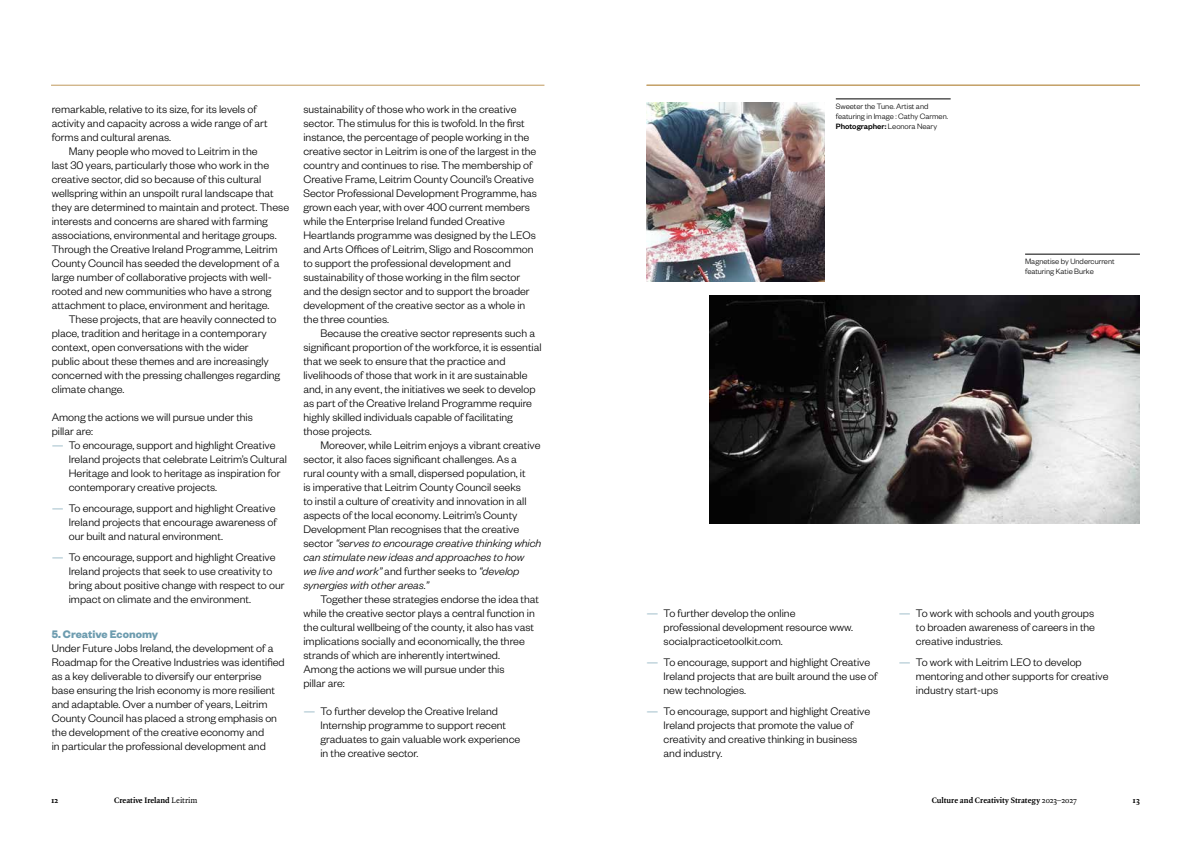
<style>
.page{position:relative;width:1191px;height:842px;background:#fff}
.page>*{position:absolute;margin:0;border:0;box-sizing:border-box;transform-origin:0 0}
.t1{font:300 12px/14px "Founders Grotesk";color:#000}
.t2{font:700 12px "Founders Grotesk";color:#6d9caf}
.t3{font:300 8.5px/10.2px "Founders Grotesk";color:#000}
.t4{font:700 8.5px "Quadraat OT";color:#000}
.s1{color:#6d9caf}
.s2{font-style:italic}
.s3{font-weight:500}
.s4{font-weight:400}
</style>
<div class="page">
<hr style="left:646px;top:85px;width:494px;height:1px;background:#c09a5d">
<hr style="left:51px;top:85px;width:493px;height:1px;background:#c09a5d">
<img style="left:646px;top:102px;width:178px;height:179px">
<img style="left:709px;top:295px;width:431px;height:228px">
<hr style="left:836px;top:99px;width:114px;height:1px;background:#000">
<hr style="left:1025px;top:254px;width:115px;height:1px;background:#000">
<p class="t1" style="left:52px;top:102px;width:217px">remarkable, relative to its size, for its levels of activity and capacity across a wide range of art forms and cultural arenas.</p>
<p class="t1" style="left:52px;top:144px;width:239px;text-indent:17px">Many people who moved to Leitrim in the<br>last 30 years, particularly those who work in the creative sector, did so because of this cultural wellspring within an unspoilt rural landscape that they are determined to maintain and protect. These interests and concerns are shared with farming associations, environmental and heritage groups.<br>Through the Creative Ireland Programme, Leitrim County Council has seeded the development of a large number of collaborative projects with well&shy;rooted and new communities who have a strong attachment to place, environment and heritage.</p>
<p class="t1" style="left:52px;top:312px;width:230px;text-indent:17px">These projects, that are heavily connected to place, tradition and heritage in a contemporary context, open conversations with the wider<br>public about these themes and are increasingly concerned with the pressing challenges regarding climate change.</p>
<p class="t1" style="left:52px;top:410px;width:203px">Among the actions we will pursue under this pillar are:</p>
<p class="t1" style="left:69px;top:438px;width:220px;text-indent:-17px"><span class="s1">—</span> To encourage, support and highlight Creative Ireland projects that celebrate Leitrim’s Cultural Heritage and look to heritage as inspiration for contemporary creative projects.</p>
<p class="t1" style="left:69px;top:501px;width:209px;text-align:justify;text-indent:-17px"><span class="s1">—</span> To encourage, support and highlight Creative Ireland projects that encourage awareness of our built and natural environment.</p>
<p class="t1" style="left:69px;top:550px;width:217px;text-indent:-17px"><span class="s1">—</span> To encourage, support and highlight Creative Ireland projects that seek to use creativity to bring about positive change with respect to our impact on climate and the environment.</p>
<p class="t2" style="left:52px;top:627px;width:108px">5. Creative Economy</p>
<p class="t1" style="left:52px;top:641px;width:234px">Under Future Jobs Ireland, the development of a Roadmap for the Creative Industries was identified as a key deliverable to diversify our enterprise base ensuring the Irish economy is more resilient and adaptable. Over a number of years, Leitrim County Council has placed a strong emphasis on the development of the creative economy and<br>in particular the professional development and</p>
<p class="t1" style="left:303px;top:102px;width:235px">sustainability of those who work in the creative sector. The stimulus for this is twofold. In the first instance, the percentage of people working in the creative sector in Leitrim is one of the largest in the country and continues to rise. The membership of Creative Frame, Leitrim County Council’s Creative Sector Professional Development Programme, has grown each year, with over 400 current members while the Enterprise Ireland funded Creative Heartlands programme was designed by the LEOs and Arts Offices of Leitrim, Sligo and Roscommon to support the professional development and sustainability of those working in the film sector and the design sector and to support the broader development of the creative sector as a whole in the three counties.</p>
<p class="t1" style="left:303px;top:326px;width:240px;text-indent:17px">Because the creative sector represents such a significant proportion of the workforce, it is essential that we seek to ensure that the practice and livelihoods of those that work in it are sustainable and, in any event, the initiatives we seek to develop as part of the Creative Ireland Programme require highly skilled individuals capable of facilitating those projects.</p>
<p class="t1" style="left:303px;top:438px;width:239px;text-indent:17px">Moreover, while Leitrim enjoys a vibrant creative sector, it also faces significant challenges. As a<br>rural county with a small, dispersed population, it<br>is imperative that Leitrim County Council seeks<br>to instil a culture of creativity and innovation in all aspects of the local economy. Leitrim’s County Development Plan recognises that the creative sector <span class="s2">“serves to encourage creative thinking which can stimulate new ideas and approaches to how<br>we live and work”</span> and further seeks to <span class="s2">“develop synergies with other areas.”</span></p>
<p class="t1" style="left:303px;top:592px;width:237px;text-indent:17px">Together these strategies endorse the idea that while the creative sector plays a central function in the cultural wellbeing of the county, it also has vast implications socially and economically, the three strands of which are inherently intertwined.<br>Among the actions we will pursue under this<br>pillar are:</p>
<p class="t1" style="left:320px;top:704px;width:201px;text-indent:-17px"><span class="s1">—</span> To further develop the Creative Ireland Internship programme to support recent graduates to gain valuable work experience in the creative sector.</p>
<p class="t3" style="left:836px;top:101px;width:114px">Sweeter the Tune. Artist and featuring in Image : Cathy Carmen.<br><span class="s3">Photographer:</span> Leonora Neary</p>
<p class="t3" style="left:1025px;top:256px;width:91px">Magnetise by Undercurrent featuring Katie Burke</p>
<p class="t1" style="left:663px;top:606px;width:191px;text-indent:-17px"><span class="s1">—</span> To further develop the online professional development resource www. socialpracticetoolkit.com.</p>
<p class="t1" style="left:663px;top:655px;width:215px;text-indent:-17px"><span class="s1">—</span> To encourage, support and highlight Creative<br>Ireland projects that are built around the use of new technologies.</p>
<p class="t1" style="left:663px;top:704px;width:208px;text-indent:-17px"><span class="s1">—</span> To encourage, support and highlight Creative Ireland projects that promote the value of creativity and creative thinking in business and industry.</p>
<p class="t1" style="left:916px;top:606px;width:181px;text-align:justify;text-indent:-17px"><span class="s1">—</span> To work with schools and youth groups to broaden awareness of careers in the creative industries.</p>
<p class="t1" style="left:916px;top:655px;width:194px;text-indent:-17px"><span class="s1">—</span> To work with Leitrim LEO to develop mentoring and other supports for creative industry start-ups</p>
<p class="t4" style="left:51px;top:794px;width:9px">12</p>
<p class="t4" style="left:114px;top:794px;width:85px">Creative Ireland <span class="s4">Leitrim</span></p>
<p class="t4" style="left:931px;top:794px;width:146px">Culture and Creativity Strategy <span class="s4">2023–2027</span></p>
<p class="t4" style="left:1132px;top:794px;width:9px">13</p>
</div>
